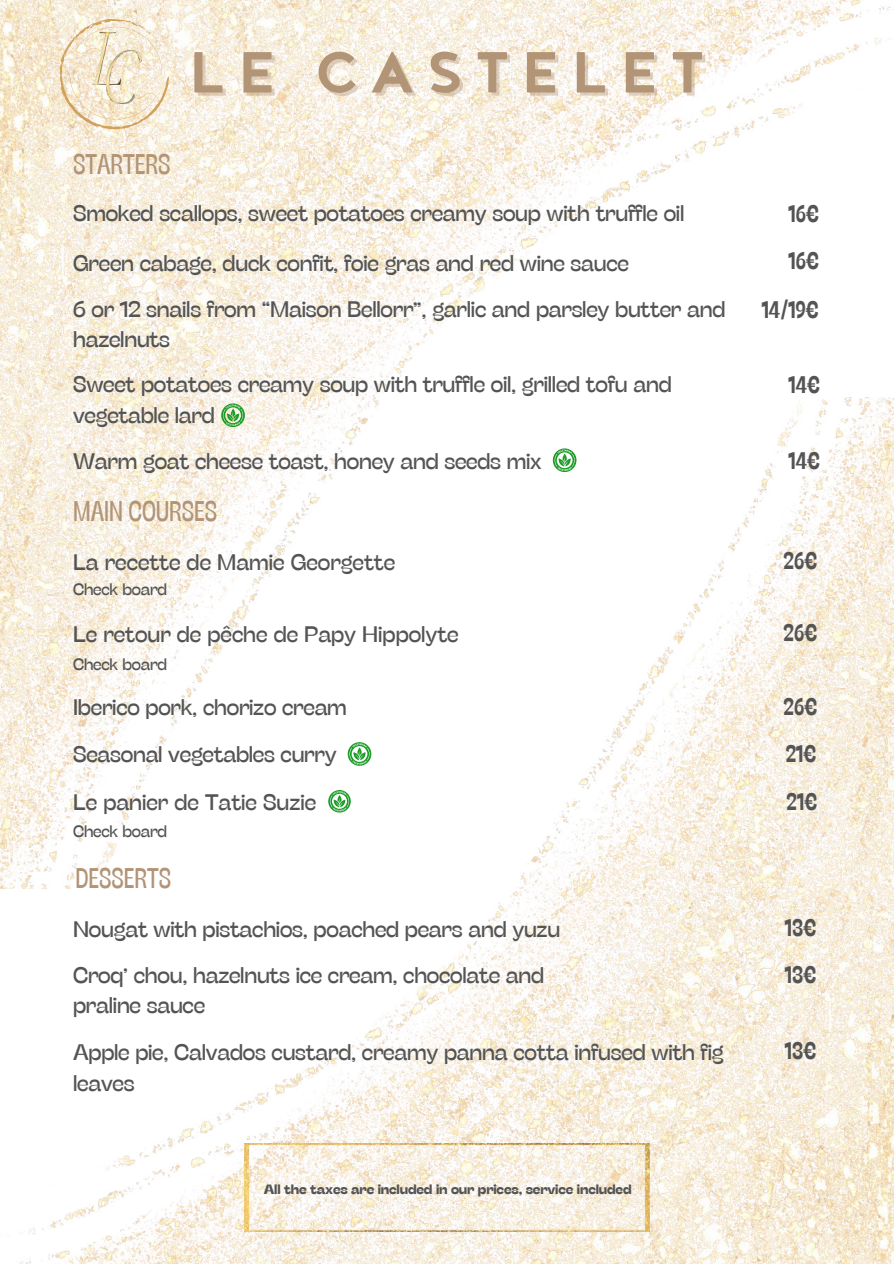
<style>
.page{position:relative;width:894px;height:1264px;background:#fff}
.page>*{position:absolute;margin:0;border:0;box-sizing:border-box;transform-origin:0 0}
.t1{font:700 71.1px "Noyh";letter-spacing:.18em;color:#b29477}
.t2{font:28.5px "Stinger Slim";color:#b29477}
.t3{font:700 24px "Stinger Slim";color:#545454}
.t4{font:22.5px/45.2px "Stinger Fit";letter-spacing:-.01em;color:#545454}
.t5{font:16.5px "Stinger Fit";letter-spacing:-.01em;color:#545454}
.t6{font:700 13.5px "Stinger Fit";letter-spacing:-.01em;color:#545454}
</style>
<div class="page">
<img style="left:0;top:888px;width:893px;height:375px">
<img style="left:0;top:0;width:893px;height:888px">
<img style="left:245px;top:1143px;width:404px;height:87px">
<svg style="left:60px;top:19px;width:110px;height:110px;background:#f3e6cf"></svg>
<img style="left:92px;top:32px;width:28px;height:53px">
<img style="left:106px;top:50px;width:35px;height:53px">
<svg style="left:221px;top:403px;width:24px;height:24px"></svg>
<svg style="left:552px;top:448px;width:24px;height:24px"></svg>
<svg style="left:328px;top:790px;width:22px;height:22px"></svg>
<svg style="left:347px;top:742px;width:24px;height:23px"></svg>
<p class="t2" style="left:73px;top:146px;width:99px">STARTERS</p>
<h1 class="t1" style="left:189px;top:41px;width:516px">LE CASTELET</h1>
<p class="t4" style="left:73px;top:189px;width:612px">Smoked scallops, sweet potatoes creamy soup with truffle oil</p>
<p class="t3" style="left:788px;top:198px;width:32px">16€</p>
<p class="t4" style="left:73px;top:240px;width:557px">Green cabage, duck confit, foie gras and red wine sauce</p>
<p class="t3" style="left:788px;top:245px;width:32px">16€</p>
<p class="t4" style="left:73px;top:285px;width:653px">6 or 12 snails from “Maison Bellorr”, garlic and parsley butter and</p>
<p class="t3" style="left:761px;top:294px;width:59px">14/19€</p>
<p class="t4" style="left:73px;top:315px;width:600px">hazelnuts<br>Sweet potatoes creamy soup with truffle oil, grilled tofu and</p>
<p class="t3" style="left:788px;top:369px;width:33px">14€</p>
<p class="t4" style="left:73px;top:391px;width:470px;line-height:46px">vegetable lard<br>Warm goat cheese toast, honey and seeds mix</p>
<p class="t2" style="left:73px;top:493px;width:145px">MAIN COURSES</p>
<p class="t4" style="left:73px;top:538px;width:323px">La recette de Mamie Georgette</p>
<p class="t5" style="left:73px;top:579px;width:95px">Check board</p>
<p class="t4" style="left:73px;top:610px;width:387px">Le retour de pêche de Papy Hippolyte</p>
<p class="t5" style="left:73px;top:653px;width:95px">Check board</p>
<p class="t3" style="left:788px;top:445px;width:33px">14€</p>
<p class="t3" style="left:783px;top:546px;width:35px">26€</p>
<p class="t3" style="left:783px;top:617px;width:35px">26€</p>
<p class="t4" style="left:73px;top:684px;width:275px">Iberico pork, chorizo cream</p>
<p class="t3" style="left:783px;top:692px;width:35px">26€</p>
<p class="t4" style="left:73px;top:731px;width:265px">Seasonal vegetables curry</p>
<p class="t3" style="left:785px;top:739px;width:32px">21€</p>
<p class="t4" style="left:73px;top:778px;width:244px">Le panier de Tatie Suzie</p>
<p class="t3" style="left:786px;top:786px;width:32px">21€</p>
<p class="t5" style="left:73px;top:820px;width:95px">Check board</p>
<p class="t2" style="left:75px;top:859px;width:97px">DESSERTS</p>
<p class="t4" style="left:73px;top:905px;width:488px">Nougat with pistachios, poached pears and yuzu</p>
<p class="t3" style="left:784px;top:912px;width:33px">13€</p>
<p class="t4" style="left:73px;top:951px;width:472px">Croq’ chou, hazelnuts ice cream, chocolate and</p>
<p class="t3" style="left:784px;top:959px;width:33px">13€</p>
<p class="t4" style="left:73px;top:981px;width:133px">praline sauce</p>
<p class="t4" style="left:73px;top:1028px;width:651px">Apple pie, Calvados custard, creamy panna cotta infused with fig</p>
<p class="t3" style="left:784px;top:1035px;width:33px">13€</p>
<p class="t4" style="left:73px;top:1059px;width:63px">leaves</p>
<p class="t6" style="left:264px;top:1180px;width:369px">All the taxes are included in our prices, service included</p>
</div>
